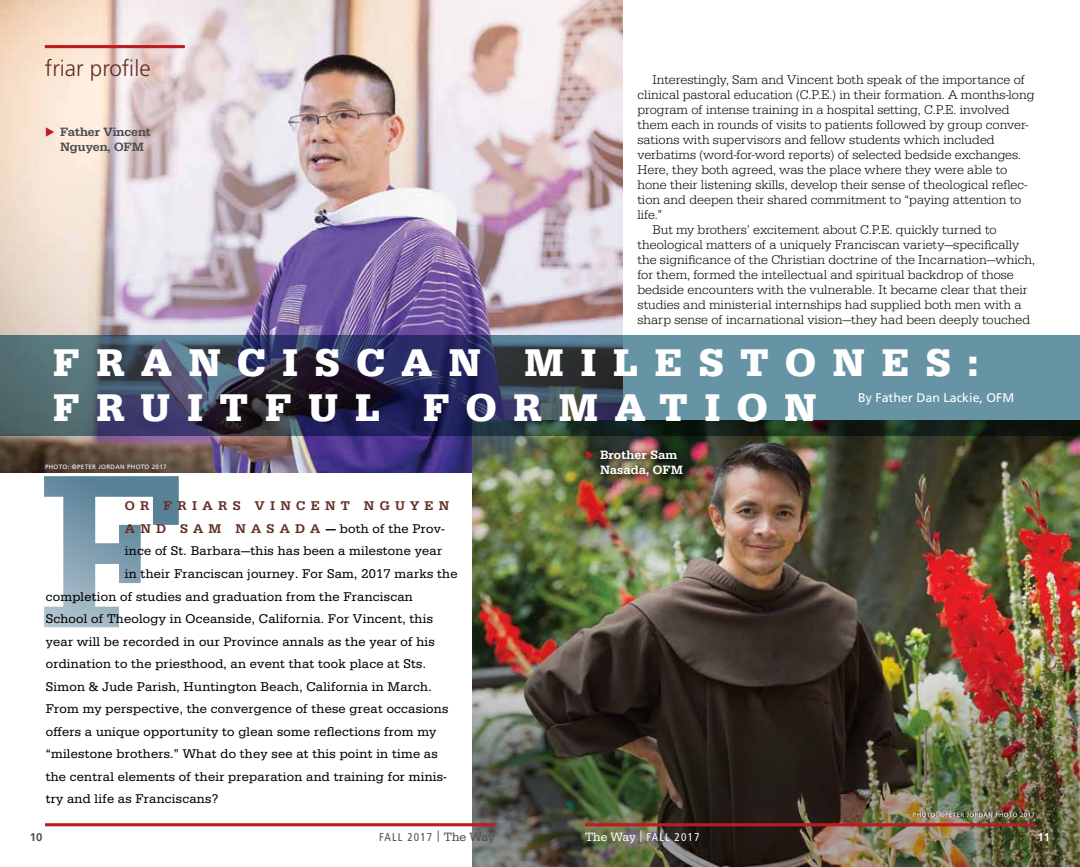
<style>
.page{position:relative;width:1080px;height:867px;background:#fff}
.page>*{position:absolute;margin:0;border:0;box-sizing:border-box;transform-origin:0 0}
.t1{font:700 40px "Serifa";letter-spacing:.41em;color:#fff}
.t2{font:300 22.5px "Frutiger";color:#622f23}
.t3{font:300 13.12px "Serifa";color:#000}
.t4{font:13.12px "Serifa";letter-spacing:.02em;color:#000}
.t5{font:500 13.12px "Serifa";letter-spacing:.405em;color:#622f23}
.t6{font:500 12.5px/15px "Serifa";color:#4d4d4f}
.t7{font:500 12.5px/15px "Serifa";color:#fff}
.t8{font:12.5px "Frutiger";color:#fff}
.t9{font:condensed 11.25px "Frutiger";letter-spacing:.1em;color:#4d4d4f}
.t10{font:condensed 11.25px "Frutiger";letter-spacing:.1em;color:#fff}
.t11{font:700 11.25px "Frutiger";color:#4d4d4f}
.t12{font:700 11.25px "Frutiger";color:#fff}
.t13{font:6.25px "Frutiger";letter-spacing:.05em;color:#fff}
.s1{color:#bd1b21}
.s2{font-weight:500;color:#622f23}
.s3{font-weight:500}
.s4{font-family:"Serifa";font-stretch:normal;font-size:12.5px}
</style>
<div class="page">
<img style="left:0;top:0;width:622px;height:473px">
<img style="left:472px;top:436px;width:608px;height:430px">
<svg style="left:44px;top:476px;width:135px;height:151px"></svg>
<hr style="left:45px;top:45px;width:140px;height:3px;background:#bd1b21">
<svg style="left:45px;top:822px;width:450px;height:4px;fill:#bd2126"></svg>
<svg style="left:585px;top:822px;width:450px;height:4px;background:#9d2a27"></svg>
<div style="left:580px;top:445px;width:110px;height:38px;background:#000;opacity:.75"></div>
<svg style="left:0;top:335px;width:1080px;height:101px;background:#445a6e"></svg>
<div style="left:914px;top:812px;width:121px;height:5px;background:#000;opacity:.75"></div>
<h2 class="t2" style="left:45px;top:55px;width:107px">friar profile</h2>
<p class="t6" style="left:60px;top:124px;width:92px;text-indent:-15px"><span class="s1">◆</span> FATHER VINCENT<br>NGUYEN, OFM</p>
<p class="t3" style="left:652px;top:72px;width:374px">Interestingly, Sam and Vincent both speak of the importance of</p>
<p class="t3" style="left:637px;top:87px;width:399px">clinical pastoral education (C.P.E.) in their formation. A months-long</p>
<p class="t3" style="left:637px;top:102px;width:374px">program of intense training in a hospital setting, C.P.E. involved</p>
<p class="t3" style="left:637px;top:117px;width:392px">them each in rounds of visits to patients followed by group conver-</p>
<p class="t3" style="left:637px;top:132px;width:359px">sations with supervisors and fellow students which included</p>
<p class="t3" style="left:637px;top:147px;width:385px">verbatims (word-for-word reports) of selected bedside exchanges.</p>
<p class="t3" style="left:637px;top:162px;width:371px">Here, they both agreed, was the place where they were able to</p>
<p class="t3" style="left:637px;top:177px;width:391px">hone their listening skills, develop their sense of theological reflec-</p>
<p class="t3" style="left:637px;top:192px;width:385px">tion and deepen their shared commitment to “paying attention to</p>
<p class="t3" style="left:637px;top:207px;width:26px">life.”</p>
<p class="t3" style="left:652px;top:222px;width:346px">But my brothers’ excitement about C.P.E. quickly turned to</p>
<p class="t3" style="left:637px;top:237px;width:383px">theological matters of a uniquely Franciscan variety—specifically</p>
<p class="t3" style="left:637px;top:252px;width:399px">the significance of the Christian doctrine of the Incarnation—which,</p>
<p class="t3" style="left:637px;top:267px;width:378px">for them, formed the intellectual and spiritual backdrop of those</p>
<p class="t3" style="left:637px;top:282px;width:392px">bedside encounters with the vulnerable. It became clear that their</p>
<p class="t3" style="left:637px;top:297px;width:385px">studies and ministerial internships had supplied both men with a</p>
<p class="t3" style="left:637px;top:312px;width:394px">sharp sense of incarnational vision—they had been deeply touched</p>
<h1 class="t1" style="left:53px;top:338px;width:682px">F RANCIS CAN MILEST</h1>
<h1 class="t1" style="left:785px;top:338px;width:194px">ONES :</h1>
<h1 class="t1" style="left:53px;top:383px;width:203px">F RUITF</h1>
<h1 class="t1" style="left:308px;top:383px;width:510px">UL F ORMAT ION</h1>
<p class="t8" style="left:858px;top:390px;width:158px">BY FATHER DAN LACKIE, OFM</p>
<p class="t13" style="left:45px;top:463px;width:41px">PHOTO: ©PETER</p>
<p class="t13" style="left:98px;top:463px;width:9px">JORDAN</p>
<p class="t13" style="left:127px;top:463px;width:6px">PHOTO</p>
<p class="t13" style="left:152px;top:463px;width:16px">2017</p>
<p class="t5" style="left:125px;top:498px;width:223px">OR FRIARS VINCENT</p>
<p class="t5" style="left:364px;top:498px;width:87px">NGUYEN</p>
<p class="t4" style="left:125px;top:521px;width:321px"><span class="s2">AND SAM NASADA</span><span class="s3">—</span> both of the Prov-</p>
<p class="t4" style="left:125px;top:543px;width:319px">ince of St. Barbara—this has been a milestone year</p>
<p class="t4" style="left:125px;top:566px;width:334px">in their Franciscan journey. For Sam, 2017 marks the</p>
<p class="t4" style="left:46px;top:588px;width:369px">completion of studies and graduation from the Franciscan</p>
<p class="t4" style="left:46px;top:611px;width:389px">School of Theology in Oceanside, California. For Vincent, this</p>
<p class="t4" style="left:46px;top:633px;width:391px">year will be recorded in our Province annals as the year of his</p>
<p class="t4" style="left:46px;top:656px;width:382px">ordination to the priesthood, an event that took place at Sts.</p>
<p class="t4" style="left:46px;top:678px;width:387px">Simon &amp; Jude Parish, Huntington Beach, California in March.</p>
<p class="t4" style="left:46px;top:701px;width:404px">From my perspective, the convergence of these great occasions</p>
<p class="t4" style="left:46px;top:723px;width:392px">offers a unique opportunity to glean some reflections from my</p>
<p class="t4" style="left:46px;top:746px;width:393px">“milestone brothers.” What do they see at this point in time as</p>
<p class="t4" style="left:46px;top:768px;width:402px">the central elements of their preparation and training for minis-</p>
<p class="t4" style="left:46px;top:791px;width:174px">try and life as Franciscans?</p>
<p class="t9" style="left:379px;top:830px;width:117px">FALL 2017 | <span class="s4">The Way</span></p>
<p class="t11" style="left:30px;top:830px;width:14px">10</p>
<p class="t7" style="left:600px;top:447px;width:85px;text-indent:-15px"><span class="s1">◆</span> BROTHER SAM<br>NASADA, OFM</p>
<p class="t13" style="left:913px;top:810px;width:41px">PHOTO: ©PETER</p>
<p class="t13" style="left:967px;top:810px;width:9px">JORDAN</p>
<p class="t13" style="left:995px;top:810px;width:6px">PHOTO</p>
<p class="t13" style="left:1020px;top:810px;width:16px">2017</p>
<p class="t10" style="left:585px;top:830px;width:116px"><span class="s4">The Way</span> | FALL 2017</p>
<p class="t12" style="left:1038px;top:830px;width:14px">11</p>
</div>
